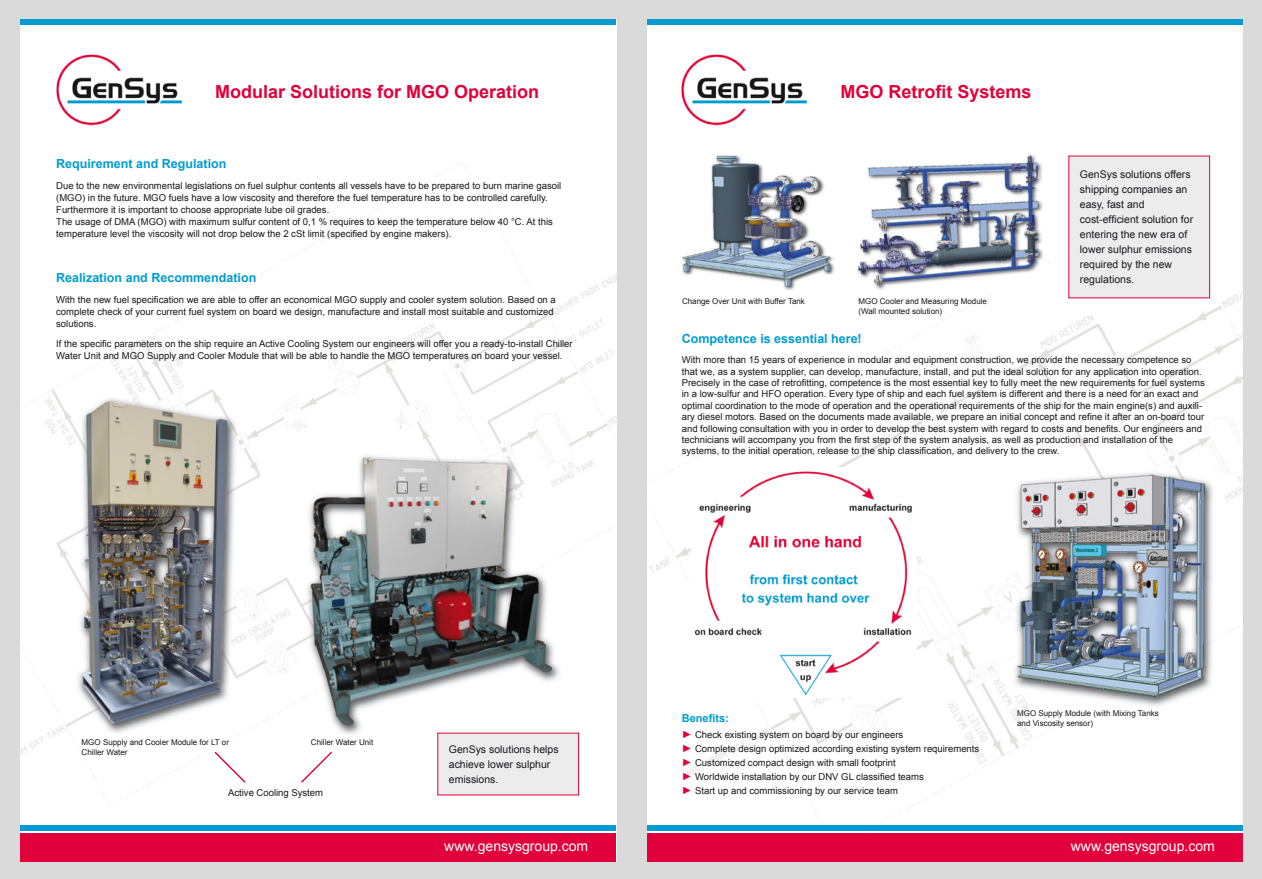
<style>
.page{position:relative;width:1262px;height:879px;background:#fff}
.page>*{position:absolute;margin:0;border:0;box-sizing:border-box;transform-origin:0 0}
.t1{font:700 18px "Arial";color:#e1003b}
.t2{font:14px "Arial";color:#fff}
.t3{font:700 12.5px "Arial";color:#009cd1}
.t4{font:700 11px "Arial";color:#009cd1}
.t5{font:10.5px/15px "Arial";color:#1a171b}
.t6{font:9.5px/11.4px "Arial";color:#1a171b}
.t7{font:8px/9.6px "Arial";color:#1a171b}
.s1{font-weight:700;font-size:10.5px;color:#e1003b}
</style>
<div class="page">
<div style="left:0;top:0;width:1261px;height:879px;background:#dadada"></div>
<img style="left:20px;top:25px;width:596px;height:808px">
<img style="left:55px;top:53px;width:127px;height:74px">
<div style="left:20px;top:825px;width:596px;height:6px;background:#009cd1"></div>
<div style="left:20px;top:833px;width:596px;height:28px;background:#e1003b"></div>
<div style="left:20px;top:19px;width:596px;height:6px;background:#009cd1"></div>
<div style="left:438px;top:733px;width:140px;height:62px;background:#ececed"></div>
<svg style="left:214px;top:751px;width:31px;height:32px"></svg>
<svg style="left:301px;top:751px;width:31px;height:31px"></svg>
<img style="left:647px;top:25px;width:595px;height:808px">
<img style="left:679px;top:53px;width:128px;height:74px">
<div style="left:647px;top:825px;width:595px;height:6px;background:#009cd1"></div>
<div style="left:647px;top:833px;width:595px;height:28px;background:#e1003b"></div>
<img style="left:691px;top:468px;width:225px;height:230px">
<div style="left:647px;top:19px;width:595px;height:6px;background:#009cd1"></div>
<img style="left:852px;top:151px;width:193px;height:143px">
<img style="left:672px;top:151px;width:163px;height:140px">
<div style="left:1068px;top:156px;width:141px;height:142px;background:#ececed"></div>
<h1 class="t1" style="left:215px;top:80px;width:326px">Modular Solutions for MGO Operation</h1>
<h3 class="t3" style="left:56px;top:155px;width:172px">Requirement and Regulation</h3>
<p class="t6" style="left:56px;top:179px;width:506px;line-height:12px">Due to the new environmental legislations on fuel sulphur contents all vessels have to be prepared to burn marine gasoil (MGO) in the future. MGO fuels have a low viscosity and therefore the fuel temperature has to be controlled carefully.<br>Furthermore it is important to choose appropriate lube oil grades.<br>The usage of DMA (MGO) with maximum sulfur content of 0,1 % requires to keep the temperature below 40 °C. At this temperature level the viscosity will not drop below the 2 cSt limit (specified by engine makers).</p>
<h3 class="t3" style="left:56px;top:269px;width:202px">Realization and Recommendation</h3>
<p class="t6" style="left:56px;top:293px;width:501px;line-height:12px">With the new fuel specification we are able to offer an economical MGO supply and cooler system solution. Based on a complete check of your current fuel system on board we design, manufacture and install most suitable and customized solutions.</p>
<p class="t6" style="left:56px;top:337px;width:518px;line-height:12px">If the specific parameters on the ship require an Active Cooling System our engineers will offer you a ready-to-install Chiller<br>Water Unit and MGO Supply and Cooler Module that will be able to handle the MGO temperatures on board your vessel.</p>
<h1 class="t1" style="left:840px;top:80px;width:193px">MGO Retrofit Systems</h1>
<p class="t7" style="left:682px;top:297px;width:124px">Change Over Unit with Buffer Tank</p>
<p class="t7" style="left:858px;top:297px;width:130px">MGO Cooler and Measuring Module (Wall mounted solution)</p>
<p class="t5" style="left:1079px;top:166px;width:115px">GenSys solutions offers shipping companies an easy, fast and cost-efficient solution for entering the new era of lower sulphur emissions required by the new regulations.</p>
<h3 class="t3" style="left:682px;top:330px;width:181px">Competence is essential here!</h3>
<p class="t6" style="left:682px;top:354px;width:524px">With more than 15 years of experience in modular and equipment construction, we provide the necessary competence so that we, as a system supplier, can develop, manufacture, install, and put the ideal solution for any application into operation.<br>Precisely in the case of retrofitting, competence is the most essential key to fully meet the new requirements for fuel systems in a low-sulfur and HFO operation. Every type of ship and each fuel system is different and there is a need for an exact and optimal coordination to the mode of operation and the operational requirements of the ship for the main engine(s) and auxili&shy;ary diesel motors. Based on the documents made available, we prepare an initial concept and refine it after an on-board tour and following consultation with you in order to develop the best system with regard to costs and benefits. Our engineers and technicians will accompany you from the first step of the system analysis, as well as production and installation of the systems, to the initial operation, release to the ship classification, and delivery to the crew.</p>
<p class="t7" style="left:82px;top:738px;width:149px">MGO Supply and Cooler Module for LT or<br>Chiller Water</p>
<p class="t7" style="left:311px;top:738px;width:64px">Chiller Water Unit</p>
<p class="t6" style="left:228px;top:787px;width:97px">Active Cooling System</p>
<p class="t5" style="left:449px;top:741px;width:111px">GenSys solutions helps achieve lower sulphur emissions.</p>
<h2 class="t2" style="left:444px;top:837px;width:145px">www.gensysgroup.com</h2>
<p class="t4" style="left:682px;top:711px;width:49px">Benefits:</p>
<p class="t6" style="left:682px;top:728px;width:299px;line-height:14px"><span class="s1">►</span> Check existing system on board by our engineers<br><span class="s1">►</span> Complete design optimized according existing system requirements <span class="s1">►</span> Customized compact design with small footprint<br><span class="s1">►</span> Worldwide installation by our DNV GL classified teams<br><span class="s1">►</span> Start up and commissioning by our service team</p>
<p class="t7" style="left:1017px;top:708px;width:143px">MGO Supply Module (with Mixing Tanks and Viscosity sensor)</p>
<h2 class="t2" style="left:1070px;top:837px;width:145px">www.gensysgroup.com</h2>
</div>
